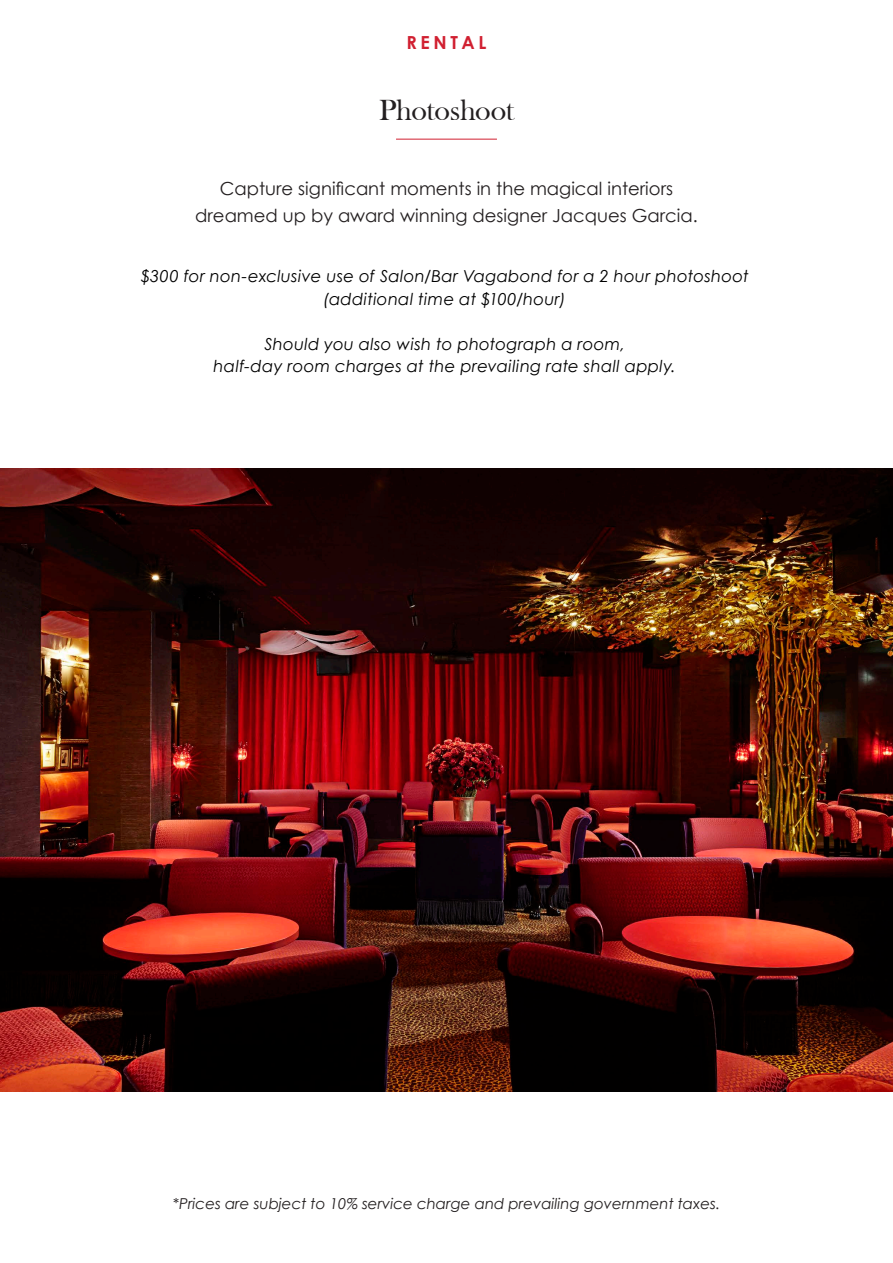
<style>
.page{position:relative;width:893px;height:1263px;background:#fff}
.page>*{position:absolute;margin:0;border:0;box-sizing:border-box;transform-origin:0 0}
.t1{font:30px "Bask Old Face";letter-spacing:-.01em;color:#231f20}
.t2{font:18px "Century Gothic";color:#231f20}
.t3{font:700 18px "Century Gothic";letter-spacing:.2em;color:#d12031}
.t4{font:italic 16.5px "Century Gothic";letter-spacing:.015em;color:#000}
.t5{font:italic 15px "Century Gothic";color:#231f20}
</style>
<div class="page">
<hr style="left:396px;top:139px;width:101px;height:1px;background:#d12031">
<img style="left:0;top:469px;width:893px;height:623px">
<p class="t3" style="left:407px;top:29px;width:81px">RENTAL</p>
<p class="t1" style="left:379px;top:94px;width:136px">Photoshoot</p>
<p class="t2" style="left:220px;top:176px;width:455px">Capture significant moments in the magical interiors</p>
<p class="t2" style="left:195px;top:203px;width:504px">dreamed up by award winning designer Jacques Garcia.</p>
<p class="t4" style="left:141px;top:265px;width:610px">$300 for non-exclusive use of Salon/Bar Vagabond for a 2 hour photoshoot</p>
<p class="t4" style="left:323px;top:287px;width:244px">(additional time at $100/hour)</p>
<p class="t4" style="left:264px;top:332px;width:362px">Should you also wish to photograph a room,</p>
<p class="t4" style="left:214px;top:355px;width:464px">half-day room charges at the prevailing rate shall apply.</p>
<p class="t5" style="left:173px;top:1193px;width:549px">*Prices are subject to 10% service charge and prevailing government taxes.</p>
</div>
